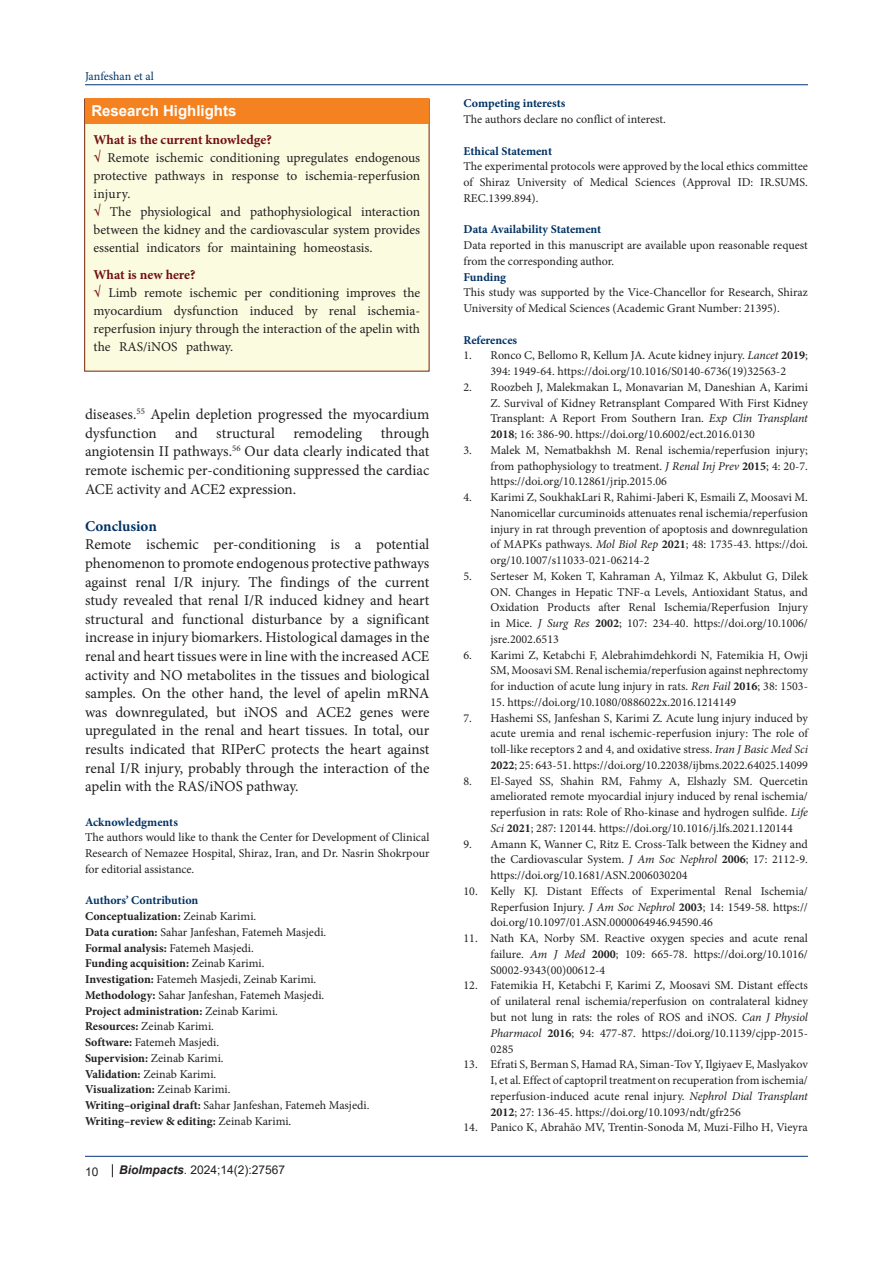
<style>
.page{position:relative;width:893px;height:1263px;background:#fff}
.page>*{position:absolute;margin:0;border:0;box-sizing:border-box;transform-origin:0 0}
.t1{font:15px/18.6px "Minion Pro";color:#231f20;text-align:justify}
.t2{font:700 15px "Arial";color:#fff}
.t3{font:700 15px "Minion Pro";color:#003264}
.BT{font:13.5px/18px "Minion Pro";color:#231f20;text-align:justify}
.BT-2{font:700 13.5px "Minion Pro";color:#730e10}
.t4{font:12px/15.8px "Minion Pro";color:#231f20;text-align:justify}
.t5{font:700 12px "Minion Pro";color:#231f20}
.t6{font:700 12px "Minion Pro";letter-spacing:-.005em;color:#003264}
.t7{font:12px "Arial";color:#231f20}
.t8{font:700 12px "Minion Pro";letter-spacing:-.005em;color:#003466}
.t9{font:12px "Minion Pro";letter-spacing:-.005em;color:#003466}
.s1{font-weight:700;color:#730e10}
.s2{font-weight:400}
.s3{font-weight:700}
.s4{font-weight:700;font-style:italic}
.s5{font-style:italic}
</style>
<div class="page">
<hr style="left:85px;top:84px;width:723px;height:1px;background:#053278">
<hr style="left:85px;top:1156px;width:723px;height:1px;background:#053278">
<svg style="left:112px;top:1164px;width:1px;height:13px"></svg>
<div style="left:85px;top:99px;width:344px;height:272px;background:#fbfbe0"></div>
<div style="left:85px;top:99px;width:344px;height:25px;background:#f58220"></div>
<p class="t9" style="left:85px;top:68px;width:70px">Janfeshan et al</p>
<p class="t2" style="left:91px;top:100px;width:147px">Research Highlights</p>
<p class="BT-2" style="left:94px;top:130px;width:180px">What is the current knowledge?</p>
<p class="BT" style="left:94px;top:149px;width:328px"><span class="s1">√</span> Remote ischemic conditioning upregulates endogenous protective pathways in response to ischemia-reperfusion injury.</p>
<p class="BT" style="left:94px;top:203px;width:328px"><span class="s1">√</span> The physiological and pathophysiological interaction between the kidney and the cardiovascular system provides essential indicators for maintaining homeostasis.</p>
<p class="BT-2" style="left:94px;top:265px;width:104px">What is new here?</p>
<p class="BT" style="left:94px;top:283px;width:328px"><span class="s1">√</span> Limb remote ischemic per conditioning improves the myocardium dysfunction induced by renal ischemia&shy;reperfusion injury through the interaction of the apelin with the RAS/iNOS pathway.</p>
<p class="t1" style="left:85px;top:405px;width:346px">diseases.<sup>55</sup> Apelin depletion progressed the myocardium dysfunction and structural remodeling through angiotensin II pathways.<sup>56</sup> Our data clearly indicated that remote ischemic per-conditioning suppressed the cardiac ACE activity and ACE2 expression.</p>
<p class="t3" style="left:85px;top:515px;width:73px">Conclusion</p>
<p class="t1" style="left:85px;top:535px;width:346px">Remote ischemic per-conditioning is a potential phenomenon to promote endogenous protective pathways against renal I/R injury. The findings of the current study revealed that renal I/R induced kidney and heart structural and functional disturbance by a significant increase in injury biomarkers. Histological damages in the renal and heart tissues were in line with the increased ACE activity and NO metabolites in the tissues and biological samples. On the other hand, the level of apelin mRNA was downregulated, but iNOS and ACE2 genes were upregulated in the renal and heart tissues. In total, our results indicated that RIPerC protects the heart against renal I/R injury, probably through the interaction of the apelin with the RAS/iNOS pathway.</p>
<p class="t6" style="left:85px;top:813px;width:94px">Acknowledgments</p>
<p class="t4" style="left:85px;top:830px;width:346px">The authors would like to thank the Center for Development of Clinical Research of Nemazee Hospital, Shiraz, Iran, and Dr. Nasrin Shokrpour for editorial assistance.</p>
<p class="t8" style="left:85px;top:892px;width:115px">Authors’ Contribution</p>
<p class="t5" style="left:85px;top:908px;width:173px">Conceptualization: <span class="s2">Zeinab Karimi.</span></p>
<p class="t4" style="left:85px;top:924px;width:243px"><span class="s3">Data curation:</span> Sahar Janfeshan, Fatemeh Masjedi.</p>
<p class="t5" style="left:85px;top:939px;width:170px">Formal analysis: <span class="s2">Fatemeh Masjedi.</span></p>
<p class="t5" style="left:85px;top:955px;width:181px">Funding acquisition: <span class="s2">Zeinab Karimi.</span></p>
<p class="t4" style="left:85px;top:971px;width:233px"><span class="s3">Investigation:</span> Fatemeh Masjedi, Zeinab Karimi.</p>
<p class="t4" style="left:85px;top:987px;width:241px"><span class="s3">Methodology:</span> Sahar Janfeshan, Fatemeh Masjedi.</p>
<p class="t5" style="left:85px;top:1002px;width:194px">Project administration: <span class="s2">Zeinab Karimi.</span></p>
<p class="t4" style="left:85px;top:1019px;width:130px"><span class="s3">Resources:</span> Zeinab Karimi.</p>
<p class="t4" style="left:85px;top:1034px;width:136px"><span class="s3">Software:</span> Fatemeh Masjedi.</p>
<p class="t4" style="left:85px;top:1050px;width:140px"><span class="s3">Supervision:</span> Zeinab Karimi.</p>
<p class="t4" style="left:85px;top:1066px;width:133px"><span class="s3">Validation:</span> Zeinab Karimi.</p>
<p class="t5" style="left:85px;top:1081px;width:147px">Visualization: <span class="s2">Zeinab Karimi.</span></p>
<p class="t4" style="left:85px;top:1097px;width:286px"><span class="s3">Writing–original draft:</span> Sahar Janfeshan, Fatemeh Masjedi.</p>
<p class="t5" style="left:85px;top:1112px;width:208px">Writing–review &amp; editing: <span class="s2">Zeinab Karimi.</span></p>
<p class="t7" style="left:85px;top:1163px;width:15px">10</p>
<p class="t7" style="left:119px;top:1162px;width:168px"><span class="s4">BioImpacts</span>. 2024;14(2):27567</p>
<p class="t6" style="left:463px;top:95px;width:103px">Competing interests</p>
<p class="t4" style="left:463px;top:111px;width:204px">The authors declare no conflict of interest.</p>
<p class="t6" style="left:463px;top:142px;width:90px">Ethical Statement</p>
<p class="t4" style="left:463px;top:159px;width:346px">The experimental protocols were approved by the local ethics committee of Shiraz University of Medical Sciences (Approval ID: IR.SUMS.<br>REC.1399.894).</p>
<p class="t6" style="left:463px;top:221px;width:139px">Data Availability Statement</p>
<p class="t4" style="left:463px;top:237px;width:346px">Data reported in this manuscript are available upon reasonable request from the corresponding author.</p>
<p class="t6" style="left:463px;top:268px;width:44px">Funding</p>
<p class="t4" style="left:463px;top:285px;width:346px">This study was supported by the Vice-Chancellor for Research, Shiraz<br>University of Medical Sciences (Academic Grant Number: 21395).</p>
<p class="t6" style="left:463px;top:331px;width:55px">References</p>
<p class="t4" style="left:463px;top:348px;width:346px;text-align:center">1. Ronco C, Bellomo R, Kellum JA. Acute kidney injury. <span class="s5">Lancet</span> <span class="s3">2019</span>;<br>394: 1949-64. https://doi.org/10.1016/S0140-6736(19)32563-2</p>
<p class="t4" style="left:490px;top:379px;width:319px;text-indent:-27px">2. Roozbeh J, Malekmakan L, Monavarian M, Daneshian A, Karimi Z. Survival of Kidney Retransplant Compared With First Kidney Transplant: A Report From Southern Iran. <span class="s5">Exp Clin Transplant </span><span class="s3">2018</span>; 16: 386-90. https://doi.org/10.6002/ect.2016.0130</p>
<p class="t4" style="left:490px;top:442px;width:319px;text-indent:-27px">3. Malek M, Nematbakhsh M. Renal ischemia/reperfusion injury; from pathophysiology to treatment. <span class="s5">J Renal Inj Prev</span> <span class="s3">2015</span>; 4: 20-7. https://doi.org/10.12861/jrip.2015.06</p>
<p class="t4" style="left:490px;top:489px;width:319px;text-indent:-27px">4. Karimi Z, SoukhakLari R, Rahimi-Jaberi K, Esmaili Z, Moosavi M.<br>Nanomicellar curcuminoids attenuates renal ischemia/reperfusion injury in rat through prevention of apoptosis and downregulation of MAPKs pathways. <span class="s5">Mol Biol Rep</span> <span class="s3">2021</span>; 48: 1735-43. https://doi. org/10.1007/s11033-021-06214-2</p>
<p class="t4" style="left:490px;top:568px;width:319px;text-indent:-27px">5. Serteser M, Koken T, Kahraman A, Yilmaz K, Akbulut G, Dilek ON. Changes in Hepatic TNF-α Levels, Antioxidant Status, and Oxidation Products after Renal Ischemia/Reperfusion Injury in Mice. <span class="s5">J Surg Res</span> <span class="s3">2002</span>; 107: 234-40. https://doi.org/10.1006/ jsre.2002.6513</p>
<p class="t4" style="left:490px;top:647px;width:319px;text-indent:-27px">6. Karimi Z, Ketabchi F, Alebrahimdehkordi N, Fatemikia H, Owji SM, Moosavi SM. Renal ischemia/reperfusion against nephrectomy for induction of acute lung injury in rats. <span class="s5">Ren Fail</span> <span class="s3">2016</span>; 38: 1503-</p>
<p class="t4" style="left:490px;top:694px;width:247px">15. https://doi.org/10.1080/0886022x.2016.1214149</p>
<p class="t4" style="left:490px;top:710px;width:319px;text-indent:-27px">7. Hashemi SS, Janfeshan S, Karimi Z. Acute lung injury induced by acute uremia and renal ischemic-reperfusion injury: The role of toll-like receptors 2 and 4, and oxidative stress. <span class="s5">Iran J Basic Med Sci </span><span class="s3">2022</span>; 25: 643-51. https://doi.org/10.22038/ijbms.2022.64025.14099</p>
<p class="t4" style="left:490px;top:773px;width:319px;text-indent:-27px">8. El-Sayed SS, Shahin RM, Fahmy A, Elshazly SM. Quercetin ameliorated remote myocardial injury induced by renal ischemia/ reperfusion in rats: Role of Rho-kinase and hydrogen sulfide. <span class="s5">Life Sci</span> <span class="s3">2021</span>; 287: 120144. https://doi.org/10.1016/j.lfs.2021.120144</p>
<p class="t4" style="left:490px;top:836px;width:319px;text-indent:-27px">9. Amann K, Wanner C, Ritz E. Cross-Talk between the Kidney and the Cardiovascular System. <span class="s5">J Am Soc Nephrol</span> <span class="s3">2006</span>; 17: 2112-9. https://doi.org/10.1681/ASN.2006030204</p>
<p class="t4" style="left:490px;top:883px;width:319px;text-indent:-27px">10. Kelly KJ. Distant Effects of Experimental Renal Ischemia/ Reperfusion Injury. <span class="s5">J Am Soc Nephrol</span> <span class="s3">2003</span>; 14: 1549-58. https:// doi.org/10.1097/01.ASN.0000064946.94590.46</p>
<p class="t4" style="left:490px;top:930px;width:319px;text-indent:-27px">11. Nath KA, Norby SM. Reactive oxygen species and acute renal failure. <span class="s5">Am J Med</span> <span class="s3">2000</span>; 109: 665-78. https://doi.org/10.1016/ S0002-9343(00)00612-4</p>
<p class="t4" style="left:490px;top:978px;width:319px;text-indent:-27px">12. Fatemikia H, Ketabchi F, Karimi Z, Moosavi SM. Distant effects of unilateral renal ischemia/reperfusion on contralateral kidney but not lung in rats: the roles of ROS and iNOS. <span class="s5">Can J Physiol Pharmacol</span> <span class="s3">2016</span>; 94: 477-87. https://doi.org/10.1139/cjpp-2015- 0285</p>
<p class="t4" style="left:490px;top:1056px;width:319px;text-indent:-27px">13. Efrati S, Berman S, Hamad RA, Siman-Tov Y, Ilgiyaev E, Maslyakov I, et al. Effect of captopril treatment on recuperation from ischemia/ reperfusion-induced acute renal injury. <span class="s5">Nephrol Dial Transplant </span><span class="s3">2012</span>; 27: 136-45. https://doi.org/10.1093/ndt/gfr256</p>
<p class="t4" style="left:463px;top:1119px;width:346px">14. Panico K, Abrahão MV, Trentin-Sonoda M, Muzi-Filho H, Vieyra</p>
</div>
